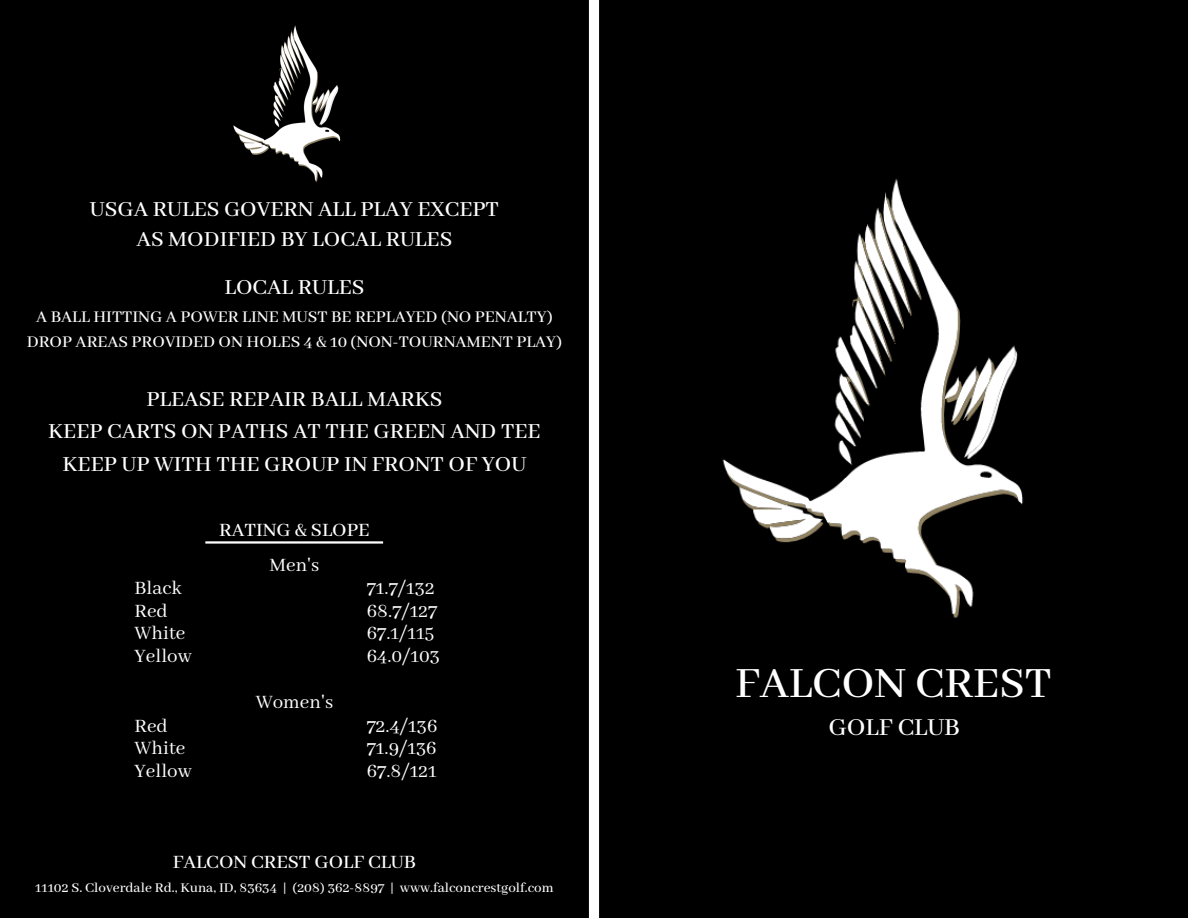
<style>
.page{position:relative;width:1188px;height:918px;background:#000}
.page>*{position:absolute;margin:0;border:0;box-sizing:border-box;transform-origin:0 0}
.t1{font:500 48.15px "Abhaya Libre";color:#fff}
.t2{font:500 27.15px "Abhaya Libre";color:#fff}
.t3{font:500 24px/32.7px "Abhaya Libre";color:#fff;text-align:center}
.t4{font:21px/22.5px "Abhaya Libre";color:#fff}
.t5{font:500 21px "Abhaya Libre";color:#fff}
.t6{font:500 18.15px/24.8px "Abhaya Libre";color:#fff;text-align:center}
.t7{font:500 15px "Abhaya Libre";color:#fff}
</style>
<div class="page">
<div style="left:589px;top:0;width:10px;height:918px;background:#fff"></div>
<img style="left:722px;top:178px;width:301px;height:440px">
<img style="left:233px;top:25px;width:108px;height:157px">
<hr style="left:205px;top:541px;width:178px;height:3px;background:#fff">
<p class="t3" style="left:90px;top:195px;width:411px;line-height:30.3px">USGA RULES GOVERN ALL PLAY EXCEPT<br>AS MODIFIED BY LOCAL RULES</p>
<p class="t3" style="left:224px;top:271px;width:142px">LOCAL RULES</p>
<p class="t6" style="left:27px;top:305px;width:537px">A BALL HITTING A POWER LINE MUST BE REPLAYED (NO PENALTY)<br>DROP AREAS PROVIDED ON HOLES 4 &amp; 10 (NON-TOURNAMENT PLAY)</p>
<p class="t3" style="left:48px;top:383px;width:494px">PLEASE REPAIR BALL MARKS<br>KEEP CARTS ON PATHS AT THE GREEN AND TEE<br>KEEP UP WITH THE GROUP IN FRONT OF YOU</p>
<p class="t5" style="left:219px;top:518px;width:152px">RATING &amp; SLOPE</p>
<p class="t4" style="left:270px;top:554px;width:51px">Men's</p>
<p class="t4" style="left:135px;top:578px;width:59px">Black<br>Red<br>White<br>Yellow</p>
<p class="t4" style="left:367px;top:578px;width:75px">71.7/132<br>68.7/127<br>67.1/115<br>64.0/103</p>
<p class="t4" style="left:256px;top:692px;width:79px">Women's</p>
<p class="t4" style="left:135px;top:715px;width:59px">Red<br>White<br>Yellow</p>
<p class="t4" style="left:367px;top:715px;width:72px;text-align:justify">72.4/136<br>71.9/136<br>67.8/121</p>
<p class="t5" style="left:173px;top:851px;width:245px">FALCON CREST GOLF CLUB</p>
<p class="t7" style="left:35px;top:879px;width:520px">11102 S. Cloverdale Rd., Kuna, ID, 83634 | (208) 362-8897 | www.falconcrestgolf.com</p>
<h1 class="t1" style="left:735px;top:656px;width:318px">FALCON CREST</h1>
<p class="t2" style="left:828px;top:712px;width:133px">GOLF CLUB</p>
</div>
